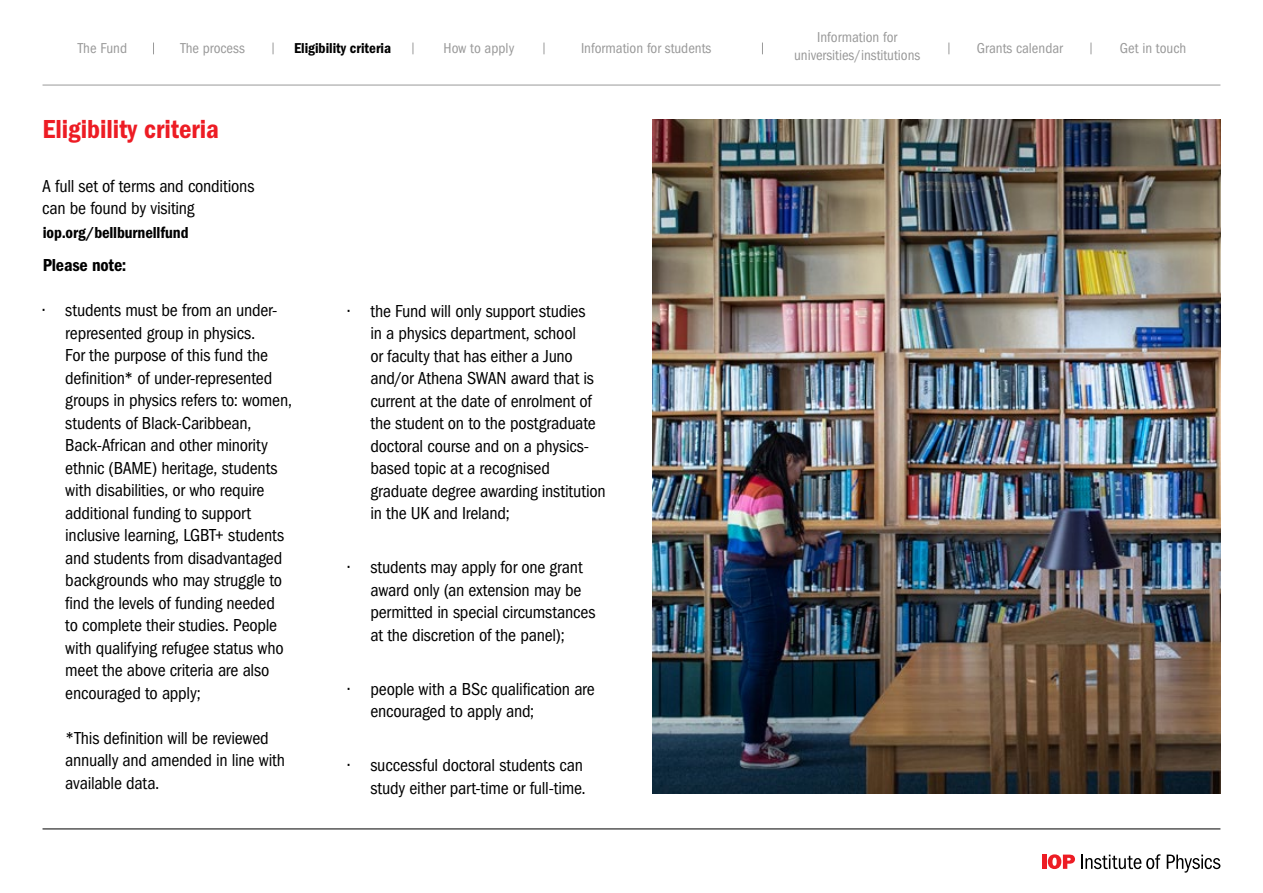
<style>
.page{position:relative;width:1263px;height:893px;background:#fff}
.page>*{position:absolute;margin:0;border:0;box-sizing:border-box;transform-origin:0 0}
.t1{font:27px "ITC Franklin Gothic Std Dm Cd";color:#ed1c24}
.t2{font:condensed 18px/22.5px "ITC Franklin Gothic Std";letter-spacing:-.01em;color:#000}
.t3{font:18px "ITC Franklin Gothic Std Dm Cd";letter-spacing:-.01em;color:#000}
.t4{font:16.5px "ITC Franklin Gothic Std Dm Cd";letter-spacing:-.01em;color:#000}
.t5{font:condensed 14.85px/17.9px "ITC Franklin Gothic Std";color:#999;text-align:center}
.t6{font:14.85px "ITC Franklin Gothic Std Dm Cd";color:#000}
</style>
<div class="page">
<img style="left:653px;top:120px;width:567px;height:673px">
<hr style="left:43px;top:85px;width:1177px;height:1px;background:#999">
<hr style="left:43px;top:828px;width:1177px;height:1px;background:#000">
<hr style="left:1042px;top:855px;width:4px;height:14px;background:#ed1c24">
<svg style="left:1048px;top:854px;width:27px;height:15px"></svg>
<svg style="left:1081px;top:854px;width:79px;height:15px"></svg>
<svg style="left:1167px;top:855px;width:53px;height:18px"></svg>
<p class="t5" style="left:78px;top:39px;width:51px">The Fund</p>
<p class="t6" style="left:294px;top:39px;width:99px">Eligibility criteria</p>
<p class="t5" style="left:444px;top:39px;width:72px">How to apply</p>
<p class="t5" style="left:581px;top:39px;width:132px">Information for students</p>
<p class="t5" style="left:794px;top:29px;width:128px">Information for universities/institutions</p>
<p class="t5" style="left:180px;top:39px;width:66px">The process</p>
<p class="t5" style="left:977px;top:39px;width:88px">Grants calendar</p>
<p class="t5" style="left:1120px;top:39px;width:68px">Get in touch</p>
<h1 class="t1" style="left:43px;top:114px;width:178px">Eligibility criteria</h1>
<p class="t2" style="left:42px;top:175px;width:214px">A full set of terms and conditions can be found by visiting</p>
<p class="t4" style="left:43px;top:223px;width:147px">iop.org/bellburnellfund</p>
<p class="t3" style="left:43px;top:255px;width:85px">Please note:</p>
<p class="t2" style="left:65px;top:299px;width:228px;text-indent:-23px">• students must be from an under&shy;represented group in physics.<br>For the purpose of this fund the definition* of under-represented groups in physics refers to: women, students of Black-Caribbean,<br>Back-African and other minority ethnic (BAME) heritage, students with disabilities, or who require additional funding to support inclusive learning, LGBT+ students and students from disadvantaged backgrounds who may struggle to find the levels of funding needed to complete their studies. People with qualifying refugee status who meet the above criteria are also encouraged to apply;</p>
<p class="t2" style="left:65px;top:727px;width:221px">*This definition will be reviewed annually and amended in line with available data.</p>
<p class="t2" style="left:370px;top:300px;width:237px;text-indent:-22px">• the Fund will only support studies<br>in a physics department, school<br>or faculty that has either a Juno and/or Athena SWAN award that is current at the date of enrolment of the student on to the postgraduate doctoral course and on a physics&shy;based topic at a recognised graduate degree awarding institution in the UK and Ireland;</p>
<p class="t2" style="left:370px;top:556px;width:226px;text-indent:-22px">• students may apply for one grant award only (an extension may be permitted in special circumstances at the discretion of the panel);</p>
<p class="t2" style="left:370px;top:678px;width:226px;text-indent:-22px">• people with a BSc qualification are encouraged to apply and;</p>
<p class="t2" style="left:348px;top:754px;width:239px;text-align:right">• successful doctoral students can study either part-time or full-time.</p>
</div>
